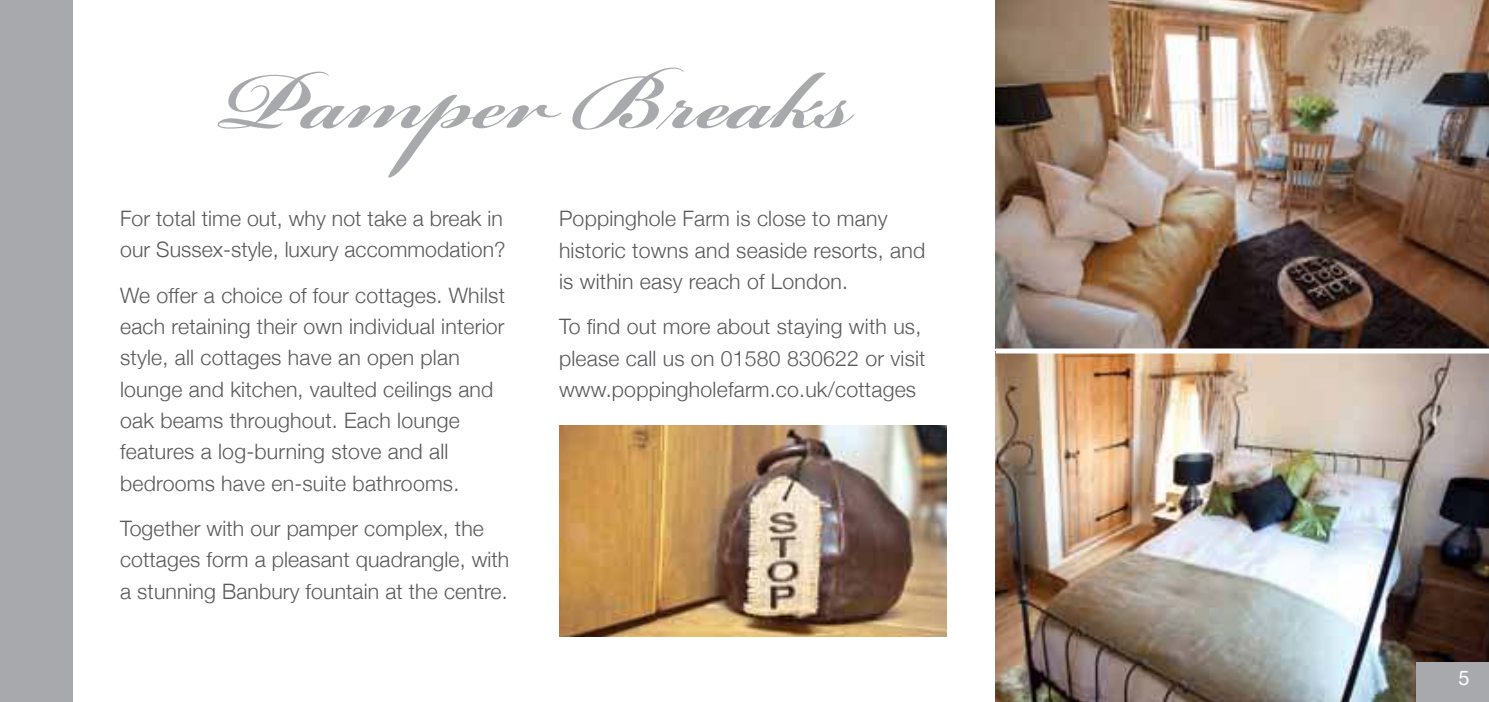
<style>
.page{position:relative;width:1489px;height:702px;background:#fff}
.page>*{position:absolute;margin:0;border:0;box-sizing:border-box;transform-origin:0 0}
.t1{font:700 124.5px "Bickham Script Pro";color:#a7a9ac}
.t2{font:300 21.25px/31.2px "Helvetica Neue";letter-spacing:.01em;color:#58595b}
.t3{font:20px "Helvetica Neue";color:#fff}
</style>
<div class="page">
<img style="left:995px;top:353px;width:493px;height:349px">
<img style="left:995px;top:0;width:493px;height:348px">
<div style="left:0;top:0;width:73px;height:702px;background:#a7a9ac"></div>
<div style="left:1416px;top:663px;width:72px;height:39px;background:#a7a9ac"></div>
<img style="left:559px;top:425px;width:387px;height:211px">
<h1 class="t1" style="left:216px;top:40px;width:637px">Pamer Breaks</h1>
<p class="t2" style="left:120px;top:205px;width:387px">For total time out, why not take a break in our Sussex-style, luxury accommodation?</p>
<p class="t2" style="left:120px;top:282px;width:386px">We offer a choice of four cottages. Whilst each retaining their own individual interior style, all cottages have an open plan lounge and kitchen, vaulted ceilings and oak beams throughout. Each lounge features a log-burning stove and all bedrooms have en-suite bathrooms.</p>
<p class="t2" style="left:120px;top:515px;width:391px">Together with our pamper complex, the cottages form a pleasant quadrangle, with a stunning Banbury fountain at the centre.</p>
<p class="t2" style="left:559px;top:205px;width:368px">Poppinghole Farm is close to many historic towns and seaside resorts, and is within easy reach of London.</p>
<p class="t2" style="left:559px;top:310px;width:368px">To i nd out more about staying with us, please call us on 01580 830622 or visit www.poppingholefarm.co.uk/cottages</p>
<p class="t3" style="left:1458px;top:670px;width:13px">5</p>
</div>
